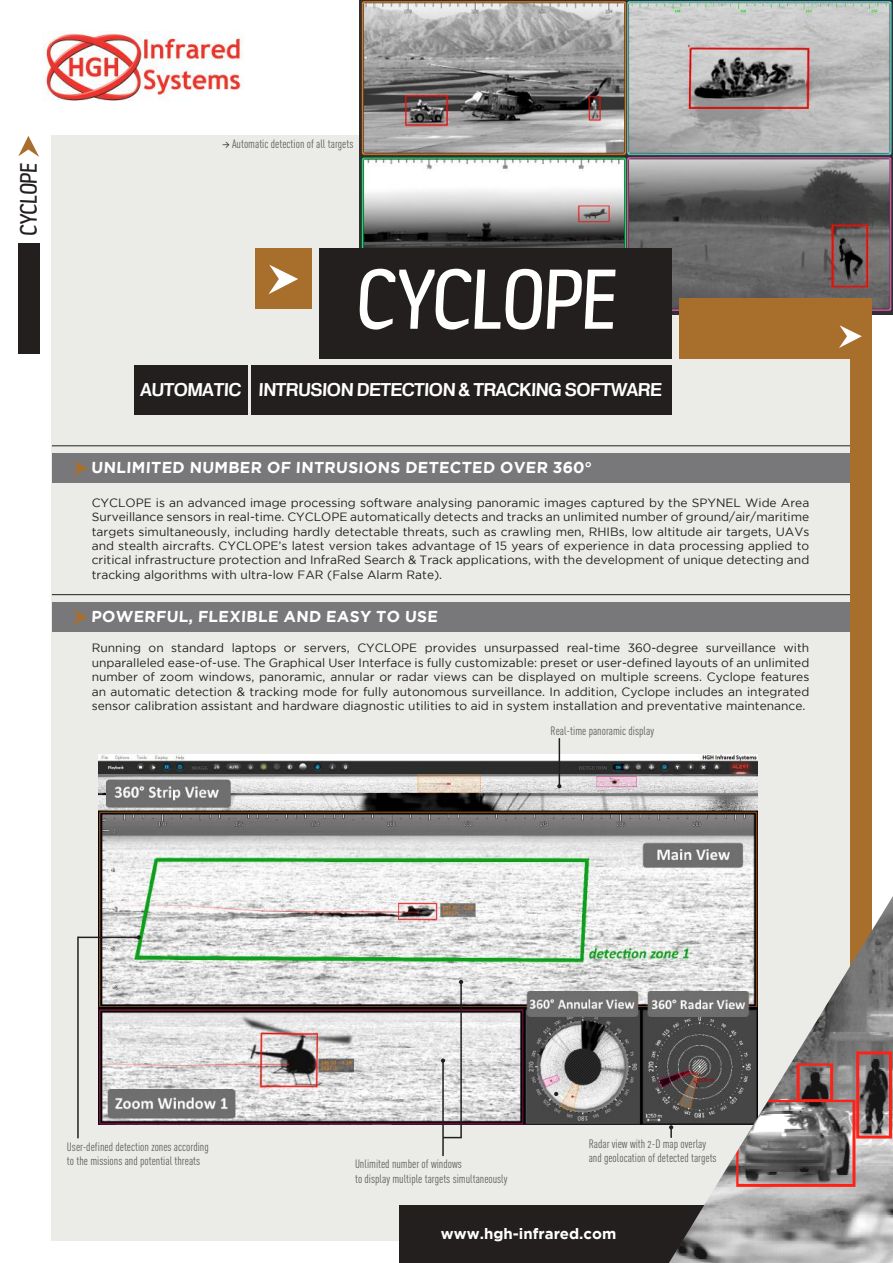
<style>
.page{position:relative;width:893px;height:1263px;background:#fff}
.page>*{position:absolute;margin:0;border:0;box-sizing:border-box;transform-origin:0 0}
.t1{font:79.65px "Jesaya Bk";color:#fff}
.t2{font:22.35px "Jesaya Bk";color:#241f1f}
.t3{font:600 18px "Heldustry FTV Basic";letter-spacing:-.025em;color:#fff}
.t4{font:700 15.75px "Gotham";color:#fff}
.t5{font:700 15px "Gotham";color:#fff}
.t6{font:12px/14.4px "Gotham";color:#241f1f;text-align:justify}
.t7{font:12px/14.4px "DIN Cond Regular Alternate";color:#5e5c5d}
.s1{color:#241f1f}
</style>
<div class="page">
<div style="left:52px;top:135px;width:820px;height:1106px;background:#ebece8"></div>
<img style="left:360px;top:0;width:533px;height:315px">
<div style="left:18px;top:243px;width:22px;height:111px;background:#241f1f"></div>
<svg style="left:18px;top:136px;width:21px;height:21px"></svg>
<div style="left:679px;top:298px;width:193px;height:61px;background:#a86e2c"></div>
<div style="left:255px;top:248px;width:57px;height:61px;background:#a86e2c"></div>
<div style="left:400px;top:1205px;width:402px;height:58px;background:#241f1f"></div>
<svg style="left:839px;top:325px;width:23px;height:23px"></svg>
<svg style="left:268px;top:265px;width:30px;height:29px"></svg>
<div style="left:52px;top:453px;width:810px;height:30px;background:#787779"></div>
<svg style="left:73px;top:461px;width:15px;height:15px"></svg>
<hr style="left:52px;top:445px;width:809px;height:1px;background:#241f1f">
<img style="left:43px;top:31px;width:200px;height:70px">
<div style="left:319px;top:248px;width:353px;height:111px;background:#241f1f"></div>
<div style="left:135px;top:365px;width:113px;height:49px;background:#241f1f"></div>
<div style="left:252px;top:365px;width:420px;height:49px;background:#241f1f"></div>
<img style="left:99px;top:754px;width:659px;height:371px">
<hr style="left:559px;top:738px;width:1px;height:49px;background:#241f1f">
<svg style="left:557px;top:784px;width:4px;height:4px"></svg>
<hr style="left:442px;top:1060px;width:2px;height:96px;background:#241f1f">
<svg style="left:441px;top:1058px;width:4px;height:5px"></svg>
<hr style="left:460px;top:981px;width:2px;height:157px;background:#241f1f">
<svg style="left:444px;top:1137px;width:16px;height:1px"></svg>
<div style="left:52px;top:602px;width:810px;height:30px;background:#787779"></div>
<svg style="left:73px;top:610px;width:15px;height:15px"></svg>
<hr style="left:52px;top:594px;width:809px;height:1px;background:#241f1f">
<div style="left:850px;top:355px;width:22px;height:624px;background:#a86e2c"></div>
<img style="left:669px;top:896px;width:224px;height:367px">
<hr style="left:77px;top:936px;width:2px;height:202px;background:#241f1f">
<hr style="left:78px;top:936px;width:61px;height:2px;background:#241f1f">
<svg style="left:137px;top:935px;width:4px;height:4px"></svg>
<svg style="left:554px;top:1092px;width:4px;height:4px"></svg>
<h2 class="t2" style="left:16px;top:236px;width:76px;rotate:-90deg">CYCLOPE</h2>
<p class="t7" style="left:222px;top:136px;width:133px"><span class="s1">&gt;</span> Automatic detection of all targets</p>
<h1 class="t1" style="left:356px;top:253px;width:266px">CYCLOPE</h1>
<h3 class="t3" style="left:140px;top:379px;width:103px">AUTOMATIC</h3>
<h3 class="t3" style="left:258px;top:379px;width:406px">INTRUSION DETECTION &amp; TRACKING SOFTWARE</h3>
<h3 class="t4" style="left:91px;top:459px;width:503px">UNLIMITED NUMBER OF INTRUSIONS DETECTED OVER 360°</h3>
<p class="t6" style="left:92px;top:495px;width:719px">CYCLOPE is an advanced image processing software analysing panoramic images captured by the SPYNEL Wide Area Surveillance sensors in real-time. CYCLOPE automatically detects and tracks an unlimited number of ground/air/maritime targets simultaneously, including hardly detectable threats, such as crawling men, RHIBs, low altitude air targets, UAVs and stealth aircrafts. CYCLOPE’s latest version takes advantage of 15 years of experience in data processing applied to critical infrastructure protection and InfraRed Search &amp; Track applications, with the development of unique detecting and tracking algorithms with ultra-low FAR (False Alarm Rate).</p>
<h3 class="t4" style="left:91px;top:607px;width:349px">POWERFUL, FLEXIBLE AND EASY TO USE</h3>
<p class="t6" style="left:92px;top:641px;width:719px">Running on standard laptops or servers, CYCLOPE provides unsurpassed real-time 360-degree surveillance with unparalleled ease-of-use. The Graphical User Interface is fully customizable: preset or user-defined layouts of an unlimited number of zoom windows, panoramic, annular or radar views can be displayed on multiple screens. Cyclope features an automatic detection &amp; tracking mode for fully autonomous surveillance. In addition, Cyclope includes an integrated sensor calibration assistant and hardware diagnostic utilities to aid in system installation and preventative maintenance.</p>
<p class="t7" style="left:551px;top:723px;width:105px">Real-time panoramic display</p>
<p class="t7" style="left:67px;top:1139px;width:143px">User-defined detection zones according to the missions and potential threats</p>
<p class="t7" style="left:355px;top:1157px;width:154px">Unlimited number of windows<br>to display multiple targets simultaneously</p>
<p class="t7" style="left:589px;top:1136px;width:129px">Radar view with 2-D map overlay and geolocation of detected targets</p>
<p class="t5" style="left:441px;top:1225px;width:177px">www.hgh-infrared.com</p>
</div>
